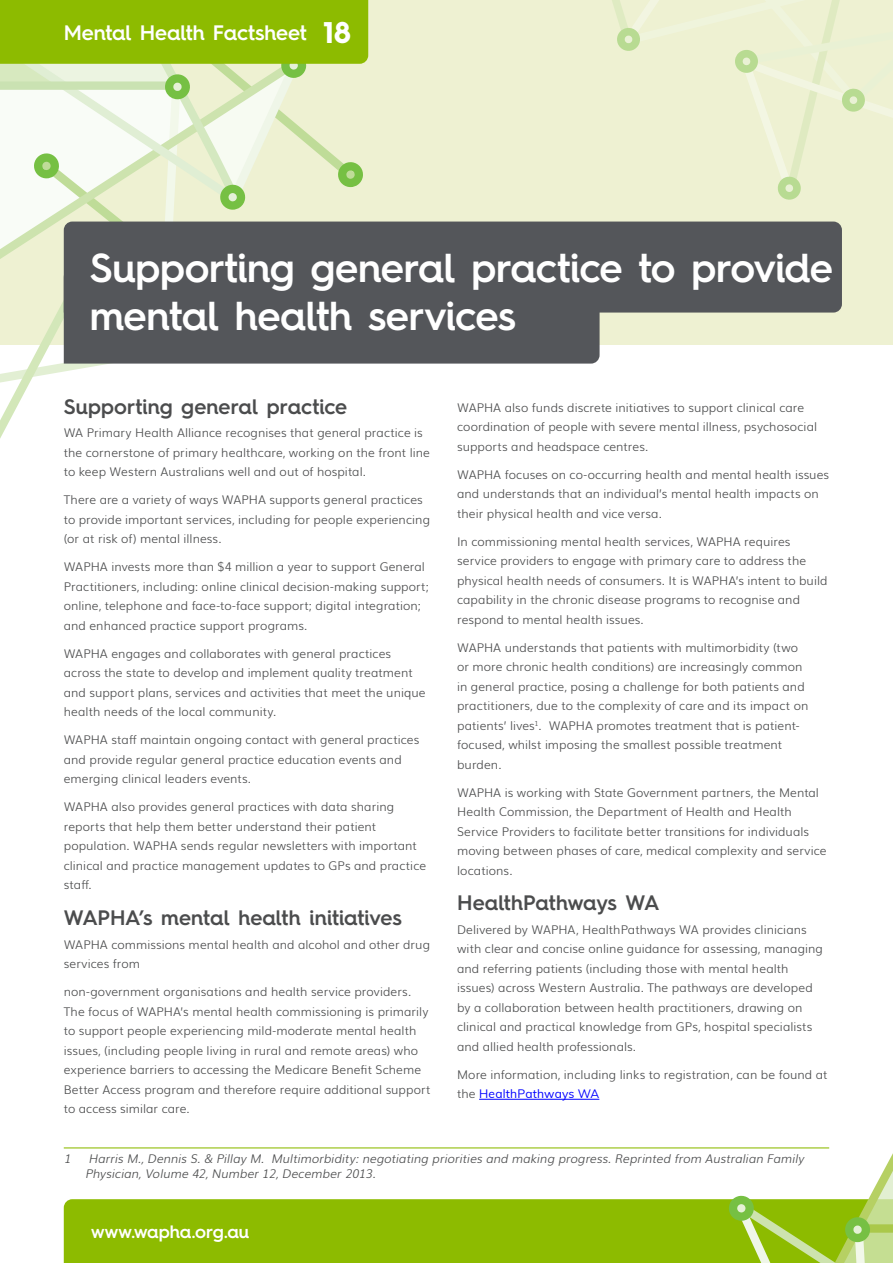
<style>
.page{position:relative;width:893px;height:1263px;background:#fff}
.page>*{position:absolute;margin:0;border:0;box-sizing:border-box;transform-origin:0 0}
.t1{font:600 40.5px/48px "Hurme Geometric Sans 4";letter-spacing:-.015em;color:#fff}
.t2{font:600 21px "Hurme Geometric Sans 4";color:#4b4c4d}
.t3{font:600 21px "Hurme Geometric Sans 4";letter-spacing:-.01em;color:#fff}
.t4{font:600 18px "Hurme Geometric Sans 4";letter-spacing:-.005em;color:#fff}
.t5{font:300 12px/19.5px "Muli";letter-spacing:.005em;color:#4b4c4d}
.Footnotes{font:italic 300 12px/15px "Muli";color:#4b4c4d}
.s1{font-weight:700;font-size:30px}
.s2{font-weight:400;color:#00f}
</style>
<div class="page">
<div style="left:0;top:0;width:893px;height:345px;background:#eef1d2"></div>
<svg style="left:612px;top:0;width:281px;height:200px"></svg>
<svg style="left:0;top:0;width:368px;height:439px"></svg>
<div style="left:64px;top:1199px;width:664px;height:64px;background:#8dbb00"></div>
<svg style="left:728px;top:1147px;width:165px;height:116px"></svg>
<div style="left:64px;top:222px;width:778px;height:91px;background:#54565a"></div>
<div style="left:64px;top:269px;width:536px;height:95px;background:#54565a"></div>
<hr style="left:64px;top:1147px;width:765px;height:1px;background:#8dbb00">
<hr style="left:479px;top:1099px;width:120px;height:1px;background:#00f">
<h1 class="t3" style="left:64px;top:18px;width:289px">Mental Health Factsheet <span class="s1">18</span></h1>
<h1 class="t1" style="left:90px;top:243px;width:745px">Supporting general practice to provide mental health services</h1>
<p class="t2" style="left:64px;top:392px;width:285px">Supporting general practice</p>
<p class="t5" style="left:64px;top:422px;width:368px">WA Primary Health Alliance recognises that general practice is the cornerstone of primary healthcare, working on the front line to keep Western Australians well and out of hospital.</p>
<p class="t5" style="left:64px;top:489px;width:368px">There are a variety of ways WAPHA supports general practices to provide important services, including for people experiencing (or at risk of) mental illness.</p>
<p class="t5" style="left:64px;top:556px;width:367px">WAPHA invests more than $4 million a year to support General Practitioners, including: online clinical decision-making support; online, telephone and face-to-face support; digital integration; and enhanced practice support programs.</p>
<p class="t5" style="left:64px;top:643px;width:363px">WAPHA engages and collaborates with general practices across the state to develop and implement quality treatment and support plans, services and activities that meet the unique health needs of the local community.</p>
<p class="t5" style="left:64px;top:729px;width:357px">WAPHA staff maintain ongoing contact with general practices and provide regular general practice education events and emerging clinical leaders events.</p>
<p class="t5" style="left:64px;top:796px;width:364px">WAPHA also provides general practices with data sharing reports that help them better understand their patient population. WAPHA sends regular newsletters with important clinical and practice management updates to GPs and practice staff.</p>
<p class="t2" style="left:64px;top:903px;width:340px">WAPHA’s mental health initiatives</p>
<p class="t5" style="left:64px;top:933px;width:368px">WAPHA commissions mental health and alcohol and other drug services from</p>
<p class="t5" style="left:64px;top:981px;width:368px">non-government organisations and health service providers.<br>The focus of WAPHA’s mental health commissioning is primarily to support people experiencing mild-moderate mental health issues, (including people living in rural and remote areas) who experience barriers to accessing the Medicare Benefit Scheme Better Access program and therefore require additional support to access similar care.</p>
<p class="t5" style="left:457px;top:397px;width:361px">WAPHA also funds discrete initiatives to support clinical care coordination of people with severe mental illness, psychosocial supports and headspace centres.</p>
<p class="t5" style="left:457px;top:464px;width:374px">WAPHA focuses on co-occurring health and mental health issues and understands that an individual’s mental health impacts on their physical health and vice versa.</p>
<p class="t5" style="left:457px;top:531px;width:372px">In commissioning mental health services, WAPHA requires service providers to engage with primary care to address the physical health needs of consumers. It is WAPHA’s intent to build capability in the chronic disease programs to recognise and respond to mental health issues.</p>
<p class="t5" style="left:457px;top:637px;width:353px">WAPHA understands that patients with multimorbidity (two or more chronic health conditions) are increasingly common in general practice, posing a challenge for both patients and practitioners, due to the complexity of care and its impact on patients’ lives<sup>1</sup>. WAPHA promotes treatment that is patient&shy;focused, whilst imposing the smallest possible treatment burden.</p>
<p class="t5" style="left:457px;top:782px;width:371px">WAPHA is working with State Government partners, the Mental Health Commission, the Department of Health and Health Service Providers to facilitate better transitions for individuals moving between phases of care, medical complexity and service locations.</p>
<p class="t2" style="left:457px;top:888px;width:204px">HealthPathways WA</p>
<p class="t5" style="left:457px;top:919px;width:367px">Delivered by WAPHA, HealthPathways WA provides clinicians with clear and concise online guidance for assessing, managing and referring patients (including those with mental health issues) across Western Australia. The pathways are developed by a collaboration between health practitioners, drawing on clinical and practical knowledge from GPs, hospital specialists and allied health professionals.</p>
<p class="t5" style="left:457px;top:1064px;width:372px">More information, including links to registration, can be found at the <span class="s2">HealthPathways WA</span></p>
<p class="Footnotes" style="left:85px;top:1150px;width:723px;text-indent:-21px">1 HarrisM.,DennisS.&amp; Pillay M. Multimorbidity:negotiating prioritiesand making progress.Reprinted from Australian Family<br>Physician,Volume 42,Number12,December2013.</p>
<h3 class="t4" style="left:91px;top:1219px;width:160px">www.wapha.org.au</h3>
</div>
